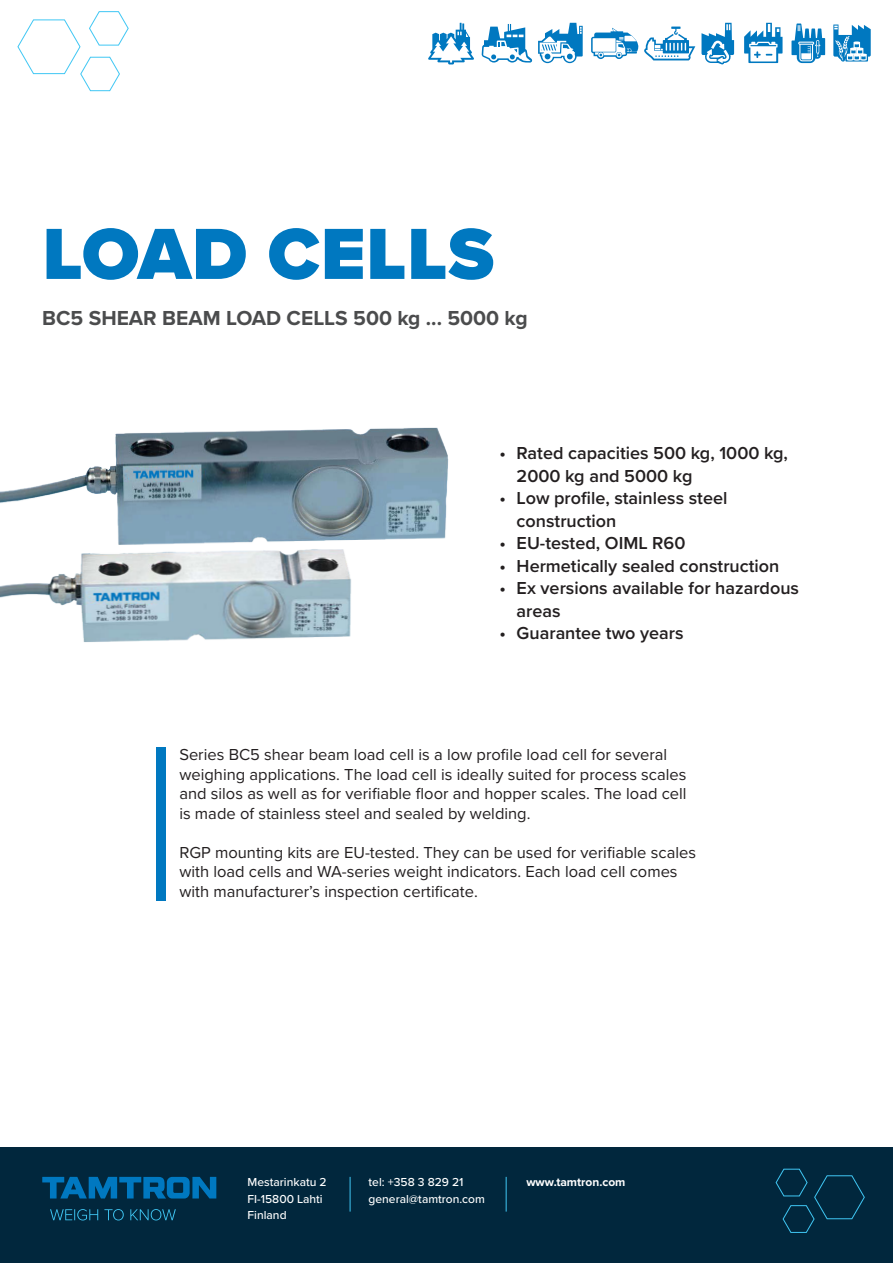
<style>
.page{position:relative;width:893px;height:1263px;background:#fff}
.page>*{position:absolute;margin:0;border:0;box-sizing:border-box;transform-origin:0 0}
.Otikko{font:900 75px "Proxima Nova";letter-spacing:.01em;color:#0078c0}
.Väliotsikko{font:700 21px "Proxima Nova";color:#4b4c4d}
.t1{font:600 18px/22.5px "Proxima Nova";color:#231f20}
.Leipis{font:16.5px/19.5px "Proxima Nova";color:#231f20}
.t2{font:500 12px "Proxima Nova";color:#fff}
.t3{font:700 12px "Proxima Nova";color:#fff}
</style>
<div class="page">
<svg style="left:17px;top:11px;width:112px;height:80px"></svg>
<svg style="left:744px;top:23px;width:38px;height:40px"></svg>
<svg style="left:833px;top:25px;width:38px;height:37px"></svg>
<svg style="left:538px;top:23px;width:45px;height:40px"></svg>
<svg style="left:791px;top:24px;width:34px;height:39px"></svg>
<svg style="left:701px;top:23px;width:33px;height:41px"></svg>
<svg style="left:482px;top:24px;width:50px;height:39px"></svg>
<svg style="left:428px;top:23px;width:46px;height:41px"></svg>
<svg style="left:591px;top:27px;width:104px;height:33px"></svg>
<div style="left:0;top:1147px;width:893px;height:116px;background:#01273d"></div>
<svg style="left:775px;top:1168px;width:90px;height:65px"></svg>
<svg style="left:42px;top:1177px;width:174px;height:21px"></svg>
<svg style="left:50px;top:1209px;width:126px;height:11px"></svg>
<hr style="left:350px;top:1177px;width:1px;height:34px;background:#40c7f4">
<hr style="left:506px;top:1177px;width:1px;height:34px;background:#40c7f4">
<img style="left:0;top:427px;width:449px;height:215px">
<div style="left:156px;top:747px;width:10px;height:153px;background:#0078c0"></div>
<p class="Otikko" style="left:43px;top:198px;width:453px">LOAD CELLS</p>
<p class="Väliotsikko" style="left:42px;top:302px;width:487px">BC5 SHEAR BEAM LOAD CELLS 500 kg ... 5000 kg</p>
<p class="t1" style="left:517px;top:442px;width:273px;text-indent:-17px">• Rated capacities 500 kg, 1000 kg,<br>2000 kg and 5000 kg</p>
<p class="t1" style="left:517px;top:487px;width:212px;text-indent:-17px">• Low profile, stainless steel construction</p>
<p class="t1" style="left:500px;top:532px;width:187px">• EU-tested, OIML R60</p>
<p class="t1" style="left:500px;top:554px;width:281px">• Hermetically sealed construction</p>
<p class="t1" style="left:517px;top:577px;width:284px;text-indent:-17px">• Ex versions available for hazardous areas</p>
<p class="t1" style="left:500px;top:622px;width:186px">• Guarantee two years</p>
<p class="Leipis" style="left:179px;top:744px;width:509px">Series BC5 shear beam load cell is a low profile load cell for several weighing applications. The load cell is ideally suited for process scales and silos as well as for verifiable floor and hopper scales. The load cell is made of stainless steel and sealed by welding.</p>
<p class="Leipis" style="left:179px;top:842px;width:518px">RGP mounting kits are EU-tested. They can be used for verifiable scales with load cells and WA-series weight indicators. Each load cell comes with manufacturer’s inspection certificate.</p>
<p class="t2" style="left:248px;top:1173px;width:81px">Mestarinkatu 2</p>
<p class="t2" style="left:248px;top:1190px;width:77px">FI-15800 Lahti</p>
<p class="t2" style="left:248px;top:1206px;width:40px">Finland</p>
<p class="t2" style="left:369px;top:1173px;width:96px">tel: +358 3 829 21</p>
<p class="t2" style="left:369px;top:1190px;width:118px">general@tamtron.com</p>
<p class="t3" style="left:526px;top:1173px;width:101px">www.tamtron.com</p>
</div>
